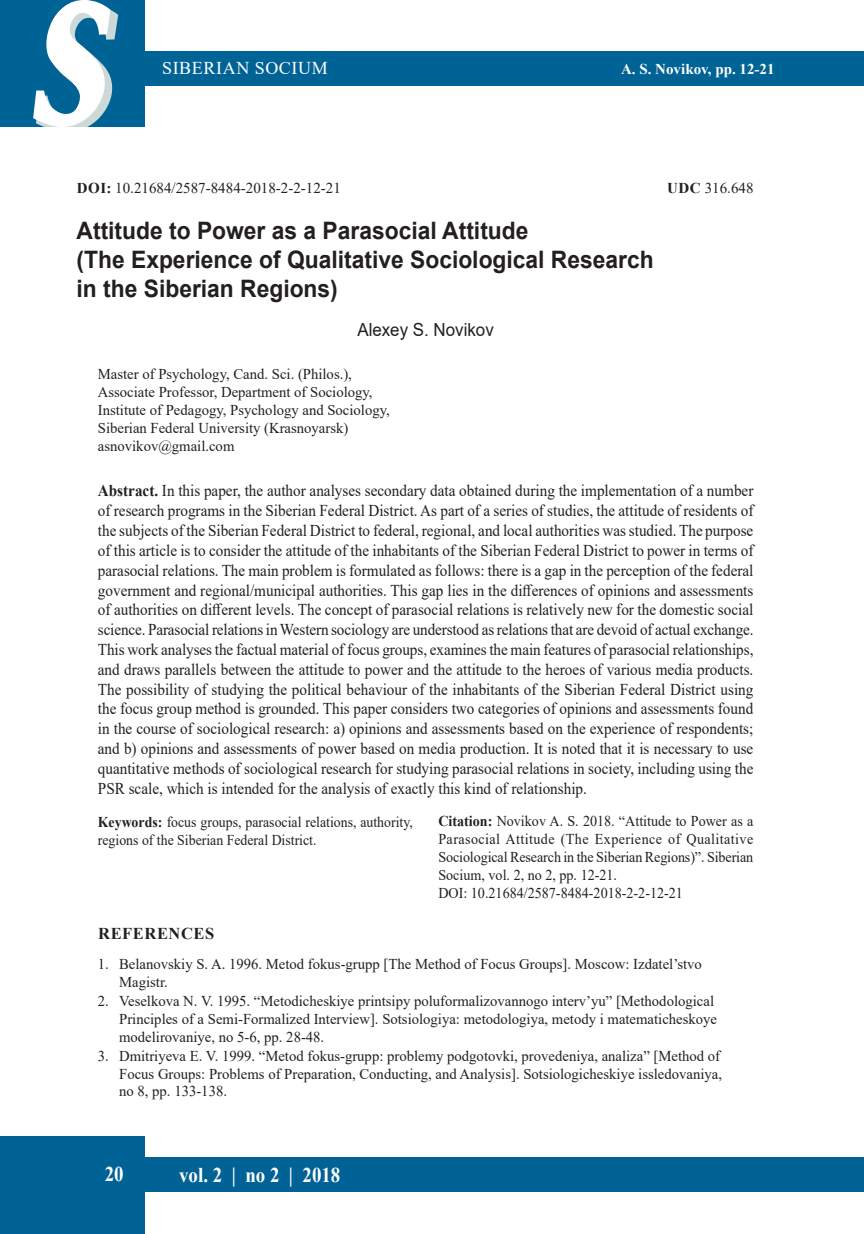
<style>
.page{position:relative;width:864px;height:1234px;background:#fff}
.page>*{position:absolute;margin:0;border:0;box-sizing:border-box;transform-origin:0 0}
.t1{font:italic 700 165px "Quant Antiqua";color:#fff;scale:.75 1}
.t2{font:700 24px/28.8px "Arial";color:#231f20;scale:.95 1}
.t3{font:700 21px "Times New Roman";color:#fff;scale:.9 1}
.t4{font:18px "Arial";color:#231f20;scale:.94 1}
.t5{font:18px "Times New Roman";letter-spacing:.035em;color:#fff}
.t6{font:16.5px/19.8px "Times New Roman";color:#231f20;text-align:justify;scale:.92 1}
.t7{font:700 16.5px "Times New Roman";letter-spacing:.035em;color:#231f20}
.t8{font:15px/17.5px "Times New Roman";color:#231f20}
.t9{font:15px/18px "Times New Roman";color:#231f20;scale:.94 1}
.t10{font:15px/18px "Times New Roman";color:#231f20;scale:.92 1}
.t11{font:700 15px "Times New Roman";color:#fff}
.s1{font-weight:700}
</style>
<div class="page">
<div style="left:0;top:0;width:145px;height:128px;background:#006396"></div>
<div style="left:142px;top:51px;width:721px;height:34px;background:#006396"></div>
<div style="left:0;top:1135px;width:145px;height:98px;background:#006295"></div>
<div style="left:142px;top:1157px;width:721px;height:34px;background:#006295"></div>
<svg style="left:32px;top:0;width:89px;height:128px"></svg>
<h1 class="t1" style="left:30px;top:-35px;width:113px">S</h1>
<p class="t5" style="left:162px;top:55px;width:167px">SIBERIAN SOCIUM</p>
<p class="t11" style="left:620px;top:58px;width:155px">A. S. Novikov, pp. 12-21</p>
<p class="t8" style="left:77px;top:179px;width:265px"><span class="s1">DOI:</span> 10.21684/2587-8484-2018-2-2-12-21</p>
<p class="t8" style="left:667px;top:179px;width:88px"><span class="s1">UDC</span> 316.648</p>
<h2 class="t2" style="left:77px;top:216px;width:608px">Attitude to Power as a Parasocial Attitude<br>(The Experience of Qualitative Sociological Research in the Siberian Regions)</h2>
<p class="t4" style="left:357px;top:317px;width:147px">Alexey S. Novikov</p>
<p class="t8" style="left:98px;top:364px;width:293px;line-height:18px">Master of Psychology, Cand. Sci. (Philos.), Associate Professor, Department of Sociology, Institute of Pedagogy, Psychology and Sociology, Siberian Federal University (Krasnoyarsk) asnovikov@gmail.com</p>
<p class="t6" style="left:98px;top:480px;width:714px"><span class="s1">Abstract.</span> In this paper, the author analyses secondary data obtained during the implementation of a number of research programs in the Siberian Federal District. As part of a series of studies, the attitude of residents of the subjects of the Siberian Federal District to federal, regional, and local authorities was studied. The purpose of this article is to consider the attitude of the inhabitants of the Siberian Federal District to power in terms of parasocial relations. The main problem is formulated as follows: there is a gap in the perception of the federal government and regional/municipal authorities. This gap lies in the differences of opinions and assessments of authorities on different levels. The concept of parasocial relations is relatively new for the domestic social science. Parasocial relations in Western sociology are understood as relations that are devoid of actual exchange.<br>This work analyses the factual material of focus groups, examines the main features of parasocial relationships, and draws parallels between the attitude to power and the attitude to the heroes of various media products.<br>The possibility of studying the political behaviour of the inhabitants of the Siberian Federal District using the focus group method is grounded. This paper considers two categories of opinions and assessments found in the course of sociological research: a) opinions and assessments based on the experience of respondents; and b) opinions and assessments of power based on media production. It is noted that it is necessary to use quantitative methods of sociological research for studying parasocial relations in society, including using the PSR scale, which is intended for the analysis of exactly this kind of relationship.</p>
<p class="t9" style="left:438px;top:811px;width:336px"><span class="s1">Citation:</span> Novikov A. S. 2018. “Attitude to Power as a Parasocial Attitude (The Experience of Qualitative Sociological Research in the Siberian Regions)”. Siberian Socium, vol. 2, no 2, pp. 12-21.<br>DOI: 10.21684/2587-8484-2018-2-2-12-21</p>
<p class="t10" style="left:98px;top:812px;width:344px"><span class="s1">Keywords:</span> focus groups, parasocial relations, authority, regions of the Siberian Federal District.</p>
<p class="t7" style="left:98px;top:921px;width:118px">REFERENCES</p>
<p class="t8" style="left:119px;top:954px;width:584px;text-indent:-21px">1. Belanovskiy S. A. 1996. Metod fokus-grupp [The Method of Focus Groups]. Moscow: Izdatel’stvo<br>Magistr.</p>
<p class="t8" style="left:119px;top:991px;width:599px;text-indent:-21px">2. Veselkova N. V. 1995. “Metodicheskiye printsipy poluformalizovannogo interv’yu” [Methodological<br>Principles of a Semi-Formalized Interview]. Sotsiologiya: metodologiya, metody i matematicheskoye modelirovaniye, no 5-6, pp. 28-48.</p>
<p class="t8" style="left:119px;top:1046px;width:604px;text-indent:-21px">3. Dmitriyeva E. V. 1999. “Metod fokus-grupp: problemy podgotovki, provedeniya, analiza” [Method of<br>Focus Groups: Problems of Preparation, Conducting, and Analysis]. Sotsiologicheskiye issledovaniya, no 8, pp. 133-138.</p>
<p class="t3" style="left:105px;top:1158px;width:22px">20</p>
<p class="t3" style="left:179px;top:1159px;width:181px">vol. 2 | no 2 | 2018</p>
</div>
